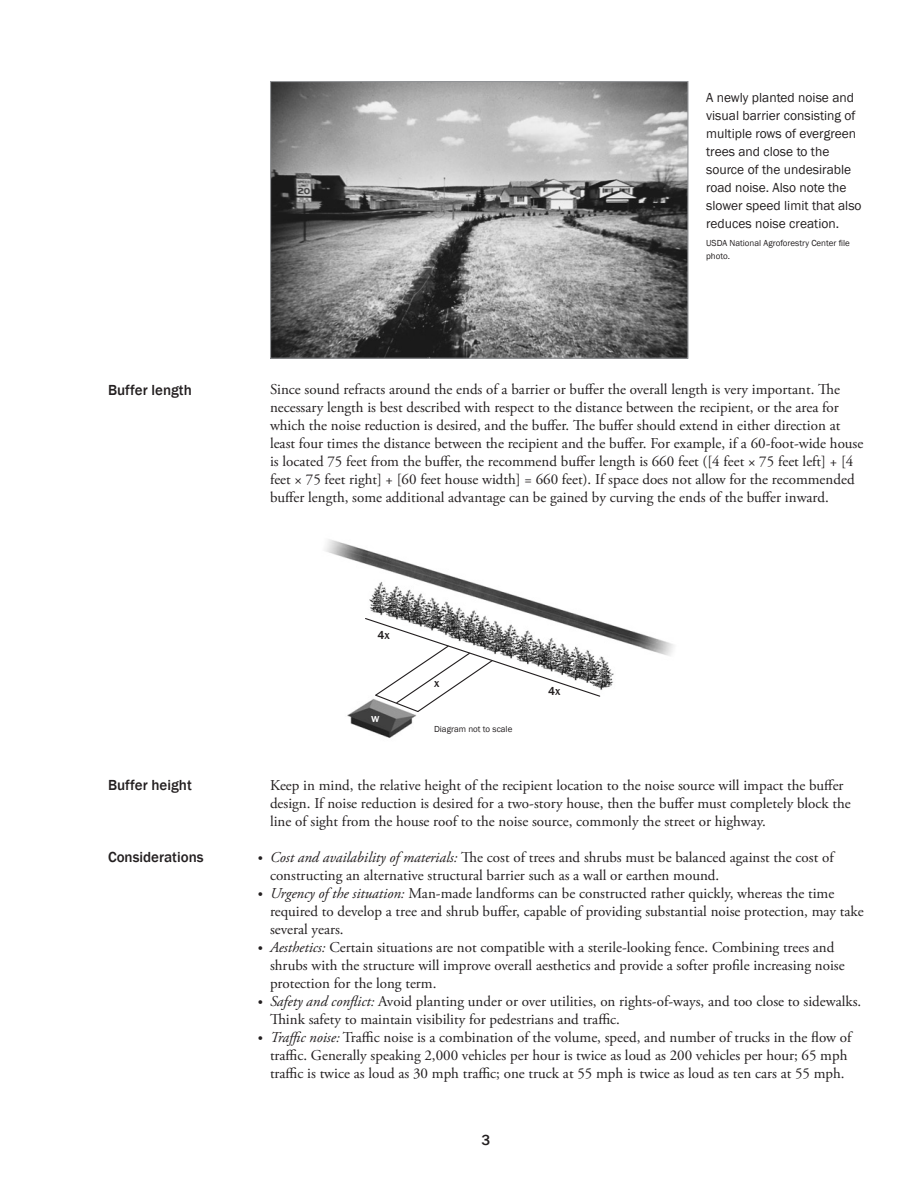
<style>
.page{position:relative;width:918px;height:1188px;background:#fff}
.page>*{position:absolute;margin:0;border:0;box-sizing:border-box;transform-origin:0 0}
.t1{font:15px/18px "Adobe Garamond Pro";color:#231f20}
.t2{font:500 15px "Franklin Gothic";color:#231f20}
.t3{font:15px "Times New Roman";color:#231f20}
.t4{font:13.5px/18px "Franklin Gothic";color:#231f20}
.t5{font:500 12px "Franklin Gothic";color:#231f20}
.t6{font:500 12px "Franklin Gothic";color:#fff}
.t7{font:9px/13.5px "Franklin Gothic";color:#231f20}
.s1{font-style:italic}
</style>
<div class="page">
<img style="left:272px;top:83px;width:414px;height:274px">
<div style="left:270px;top:81px;width:418px;height:278px;border:1px solid #939598"></div>
<img style="left:325px;top:539px;width:349px;height:199px">
<svg style="left:364px;top:617px;width:237px;height:96px"></svg>
<p class="t4" style="left:706px;top:89px;width:157px">A newly planted noise and visual barrier consisting of multiple rows of evergreen trees and close to the source of the undesirable road noise. Also note the slower speed limit that also reduces noise creation.</p>
<p class="t7" style="left:706px;top:236px;width:145px">USDA National Agroforestry Center file photo.</p>
<p class="t2" style="left:108px;top:380px;width:85px">Buffer length</p>
<p class="t1" style="left:270px;top:381px;width:595px">Since sound refracts around the ends of a barrier or buffer the overall length is very important. The necessary length is best described with respect to the distance between the recipient, or the area for which the noise reduction is desired, and the buffer. The buffer should extend in either direction at least four times the distance between the recipient and the buffer. For example, if a 60-foot-wide house is located 75 feet from the buffer, the recommend buffer length is 660 feet ([4 feet × 75 feet left] + [4 feet × 75 feet right] + [60 feet house width] = 660 feet). If space does not allow for the recommended buffer length, some additional advantage can be gained by curving the ends of the buffer inward.</p>
<p class="t5" style="left:377px;top:628px;width:14px">4x</p>
<p class="t5" style="left:434px;top:676px;width:7px">x</p>
<p class="t5" style="left:548px;top:684px;width:14px">4x</p>
<p class="t6" style="left:371px;top:711px;width:10px">w</p>
<p class="t7" style="left:434px;top:723px;width:80px">Diagram not to scale</p>
<p class="t2" style="left:108px;top:776px;width:85px">Buffer height</p>
<p class="t2" style="left:108px;top:847px;width:97px">Considerations</p>
<p class="t1" style="left:270px;top:777px;width:582px">Keep in mind, the relative height of the recipient location to the noise source will impact the buffer design. If noise reduction is desired for a two-story house, then the buffer must completely block the line of sight from the house roof to the noise source, commonly the street or highway.</p>
<p class="t1" style="left:270px;top:849px;width:565px"><span class="s1">Cost and availability of materials:</span> The cost of trees and shrubs must be balanced against the cost of constructing an alternative structural barrier such as a wall or earthen mound.</p>
<p class="t1" style="left:270px;top:885px;width:595px"><span class="s1">Urgency of the situation:</span> Man-made landforms can be constructed rather quickly, whereas the time required to develop a tree and shrub buffer, capable of providing substantial noise protection, may take several years.</p>
<p class="t1" style="left:270px;top:939px;width:576px"><span class="s1">Aesthetics:</span> Certain situations are not compatible with a sterile-looking fence. Combining trees and shrubs with the structure will improve overall aesthetics and provide a softer profile increasing noise protection for the long term.</p>
<p class="t1" style="left:270px;top:993px;width:593px"><span class="s1">Safety and conflict:</span> Avoid planting under or over utilities, on rights-of-ways, and too close to sidewalks.<br>Think safety to maintain visibility for pedestrians and traffic.</p>
<p class="t1" style="left:270px;top:1029px;width:583px"><span class="s1">Traffic noise:</span> Traffic noise is a combination of the volume, speed, and number of trucks in the flow of traffic. Generally speaking 2,000 vehicles per hour is twice as loud as 200 vehicles per hour; 65 mph traffic is twice as loud as 30 mph traffic; one truck at 55 mph is twice as loud as ten cars at 55 mph.</p>
<p class="t3" style="left:258px;top:847px;width:7px">•</p>
<p class="t3" style="left:258px;top:883px;width:7px">•</p>
<p class="t3" style="left:258px;top:937px;width:7px">•</p>
<p class="t3" style="left:258px;top:991px;width:7px">•</p>
<p class="t3" style="left:258px;top:1027px;width:7px">•</p>
<p class="t2" style="left:482px;top:1130px;width:10px">3</p>
</div>
